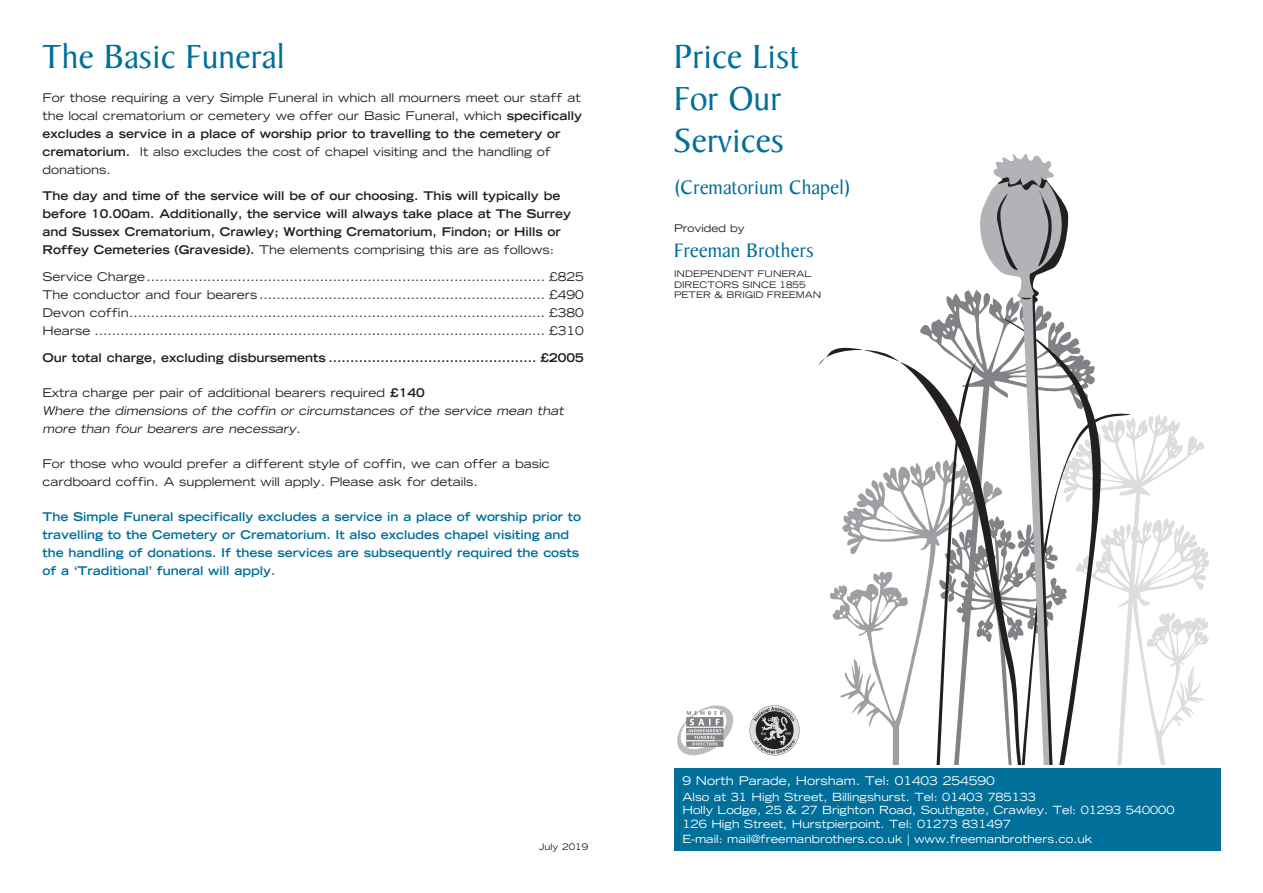
<style>
.page{position:relative;width:1263px;height:893px;background:#fff}
.page>*{position:absolute;margin:0;border:0;box-sizing:border-box;transform-origin:0 0}
.t1{font:36px/42px "Baker Signet";color:#006f9a}
.t2{font:21px "Baker Signet";color:#006f9a}
.t3{font:expanded 12px/18px "Trade Gothic LH";color:#231f20}
.t4{font:700 expanded 12px/18px "Trade Gothic LH";color:#231f20}
.t5{font:700 expanded 12px/18px "Trade Gothic LH";color:#006f9a}
.t6{font:italic expanded 12px/18px "Trade Gothic LH";color:#231f20}
.t7{font:expanded 12px "Trade Gothic LH";color:#fff}
.t8{font:expanded 11.25px/13.5px "Trade Gothic LH";color:#fff}
.t9{font:expanded 10.5px "Trade Gothic LH";color:#231f20}
.t10{font:expanded 9px/10.8px "Trade Gothic LH";color:#231f20}
.s1{font-weight:700}
.s2{font-weight:400}
.s3{font-style:normal}
.s4{font-weight:700;font-style:normal}
</style>
<div class="page">
<svg style="left:818px;top:337px;width:116px;height:427px"></svg>
<svg style="left:993px;top:155px;width:61px;height:21px"></svg>
<svg style="left:934px;top:176px;width:276px;height:588px"></svg>
<div style="left:674px;top:768px;width:546px;height:82px;background:#006f9a"></div>
<svg style="left:677px;top:705px;width:56px;height:50px"></svg>
<svg style="left:750px;top:705px;width:49px;height:50px"></svg>
<h1 class="t1" style="left:43px;top:37px;width:244px">The Basic Funeral</h1>
<p class="t3" style="left:43px;top:88px;width:541px">For those requiring a very Simple Funeral in which all mourners meet our staff at the local crematorium or cemetery we offer our Basic Funeral, which <span class="s1">specifically excludes a service in a place of worship prior to travelling to the cemetery or crematorium.</span> It also excludes the cost of chapel visiting and the handling of donations.</p>
<p class="t4" style="left:43px;top:187px;width:530px">The day and time of the service will be of our choosing. This will typically be before 10.00am. Additionally, the service will always take place at The Surrey and Sussex Crematorium, Crawley; Worthing Crematorium, Findon; or Hills or Roffey Cemeteries (Graveside). <span class="s2">The elements comprising this are as follows:</span></p>
<p class="t3" style="left:43px;top:267px;width:543px;text-align:justify">Service Charge............................................................................................ £825<br>The conductor and four bearers.................................................................. £490<br>Devon coffin................................................................................................ £380<br>Hearse ........................................................................................................ £310</p>
<p class="t4" style="left:43px;top:348px;width:543px">Our total charge, excluding disbursements ................................................ £2005</p>
<p class="t6" style="left:43px;top:383px;width:525px"><span class="s3">Extra charge per pair of additional bearers required</span> <span class="s4">£140<br></span>Where the dimensions of the coffin or circumstances of the service mean that more than four bearers are necessary.</p>
<p class="t3" style="left:43px;top:454px;width:509px">For those who would prefer a different style of coffin, we can offer a basic cardboard coffin. A supplement will apply. Please ask for details.</p>
<p class="t5" style="left:43px;top:507px;width:540px">The Simple Funeral specifically excludes a service in a place of worship prior to travelling to the Cemetery or Crematorium. It also excludes chapel visiting and the handling of donations. If these services are subsequently required the costs of a ‘Traditional’ funeral will apply.</p>
<p class="t10" style="left:539px;top:842px;width:51px">July 2019</p>
<h1 class="t1" style="left:674px;top:37px;width:127px">Price List<br>For Our<br>Services</h1>
<h2 class="t2" style="left:674px;top:176px;width:178px">(Crematorium Chapel)</h2>
<p class="t9" style="left:674px;top:222px;width:72px">Provided by</p>
<h2 class="t2" style="left:674px;top:239px;width:141px">Freeman Brothers</h2>
<p class="t10" style="left:674px;top:268px;width:149px">INDEPENDENT FUNERAL<br>DIRECTORS SINCE 1855<br>PETER &amp; BRIGID FREEMAN</p>
<p class="t7" style="left:682px;top:773px;width:314px">9 North Parade, Horsham. Tel: 01403 254590</p>
<p class="t8" style="left:682px;top:789px;width:493px">Also at 31 High Street, Billingshurst. Tel: 01403 785133<br>Holly Lodge, 25 &amp; 27 Brighton Road, Southgate, Crawley. Tel: 01293 540000<br>126 High Street, Hurstpierpoint. Tel: 01273 831497</p>
<p class="t8" style="left:682px;top:832px;width:411px">E-mail: mail@freemanbrothers.co.uk | www.freemanbrothers.co.uk</p>
</div>
